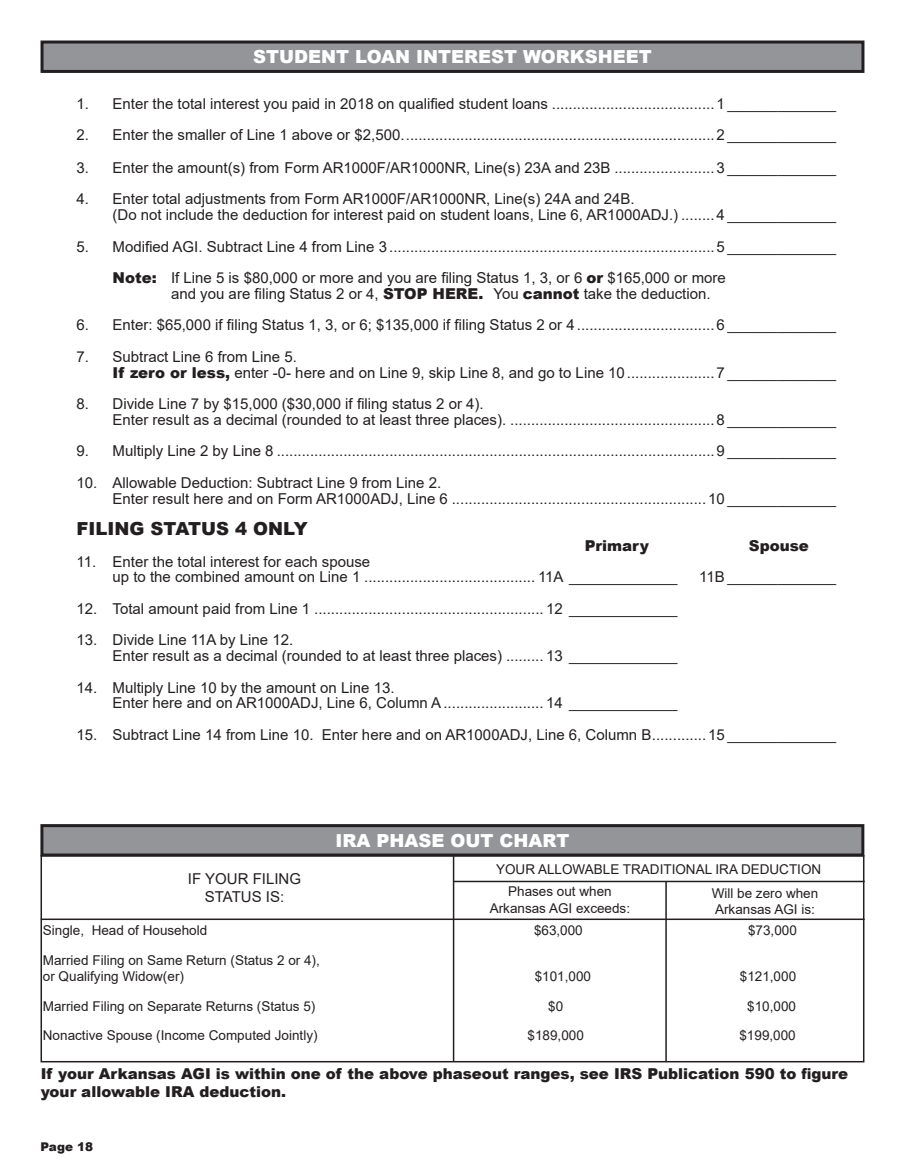
<style>
.page{position:relative;width:905px;height:1175px;background:#fff}
.page>*{position:absolute;margin:0;border:0;box-sizing:border-box;transform-origin:0 0}
.t1{font:900 18px "Arial";color:#fff}
.t2{font:900 18px "Arial";color:#231f20}
.t3{font:15px "Arial";color:#231f20}
.t4{font:900 15px/18px "Arial";color:#231f20}
.t5{font:13.5px "Arial";color:#231f20}
.t6{font:900 12px "Arial";color:#231f20}
.s1{font-weight:900}
</style>
<div class="page">
<div style="left:40px;top:855px;width:824px;height:207px;border:2px solid #231f20"></div>
<hr style="left:41px;top:918px;width:823px;height:2px;background:#231f20">
<hr style="left:453px;top:880px;width:411px;height:2px;background:#231f20">
<hr style="left:665px;top:881px;width:1px;height:180px;background:#231f20">
<hr style="left:453px;top:854px;width:1px;height:207px;background:#231f20">
<div style="left:42px;top:42px;width:820px;height:29px;background:#939598"></div>
<div style="left:40px;top:40px;width:824px;height:33px;border:3px solid #231f20"></div>
<div style="left:42px;top:825px;width:820px;height:30px;background:#939598"></div>
<div style="left:40px;top:824px;width:824px;height:32px;border:3px solid #231f20"></div>
<p class="t1" style="left:253px;top:44px;width:400px">STUDENT LOAN INTEREST WORKSHEET</p>
<p class="t3" style="left:76px;top:93px;width:761px">1. Enter the total interest you paid in 2018 on qualified student loans .......................................1 _____________</p>
<p class="t3" style="left:76px;top:125px;width:761px">2. Enter the smaller of Line 1 above or $2,500...........................................................................2 _____________</p>
<p class="t3" style="left:76px;top:157px;width:761px">3. Enter the amount(s) from Form AR1000F/AR1000NR, Line(s) 23A and 23B ........................3 _____________</p>
<p class="t3" style="left:76px;top:189px;width:559px">4. Enter total adjustments from Form AR1000F/AR1000NR, Line(s) 24A and 24B.</p>
<p class="t3" style="left:112px;top:204px;width:725px">(Do not include the deduction for interest paid on student loans, Line 6, AR1000ADJ.) ........4 _____________</p>
<p class="t3" style="left:76px;top:236px;width:761px">5. Modified AGI. Subtract Line 4 from Line 3 ..............................................................................5 _____________</p>
<p class="t3" style="left:112px;top:267px;width:614px"><span class="s1">Note:</span> If Line 5 is $80,000 or more and you are filing Status 1, 3, or 6 <span class="s1">or</span> $165,000 or more</p>
<p class="t3" style="left:171px;top:283px;width:541px">and you are filing Status 2 or 4, <span class="s1">STOP HERE.</span> You <span class="s1">cannot</span> take the deduction.</p>
<p class="t3" style="left:76px;top:315px;width:761px">6. Enter: $65,000 if filing Status 1, 3, or 6; $135,000 if filing Status 2 or 4 .................................6 _____________</p>
<p class="t3" style="left:76px;top:346px;width:222px">7. Subtract Line 6 from Line 5.</p>
<p class="t3" style="left:112px;top:362px;width:725px"><span class="s1">If zero or less,</span> enter -0- here and on Line 9, skip Line 8, and go to Line 10.....................7 _____________</p>
<p class="t3" style="left:76px;top:393px;width:409px">8. Divide Line 7 by $15,000 ($30,000 if filing status 2 or 4).</p>
<p class="t3" style="left:112px;top:409px;width:725px">Enter result as a decimal (rounded to at least three places). .................................................8 _____________</p>
<p class="t3" style="left:76px;top:441px;width:761px">9. Multiply Line 2 by Line 8 .........................................................................................................9 _____________</p>
<p class="t3" style="left:76px;top:472px;width:366px">10. Allowable Deduction: Subtract Line 9 from Line 2.</p>
<p class="t3" style="left:112px;top:488px;width:725px">Enter result here and on Form AR1000ADJ, Line 6 .............................................................10 _____________</p>
<p class="t2" style="left:76px;top:515px;width:233px">FILING STATUS 4 ONLY</p>
<p class="t4" style="left:584px;top:536px;width:66px">Primary</p>
<p class="t4" style="left:748px;top:536px;width:62px">Spouse</p>
<p class="t3" style="left:76px;top:551px;width:295px">11. Enter the total interest for each spouse</p>
<p class="t3" style="left:112px;top:567px;width:566px">up to the combined amount on Line 1 ......................................... 11A _____________</p>
<p class="t3" style="left:699px;top:567px;width:138px">11B _____________</p>
<p class="t3" style="left:76px;top:598px;width:602px">12. Total amount paid from Line 1 ....................................................... 12 _____________</p>
<p class="t3" style="left:76px;top:630px;width:218px">13. Divide Line 11A by Line 12.</p>
<p class="t3" style="left:112px;top:645px;width:566px">Enter result as a decimal (rounded to at least three places) ......... 13 _____________</p>
<p class="t3" style="left:76px;top:677px;width:319px">14. Multiply Line 10 by the amount on Line 13.</p>
<p class="t3" style="left:112px;top:693px;width:566px">Enter here and on AR1000ADJ, Line 6, Column A........................ 14 _____________</p>
<p class="t3" style="left:76px;top:724px;width:761px">15. Subtract Line 14 from Line 10. Enter here and on AR1000ADJ, Line 6, Column B.............15 _____________</p>
<p class="t3" style="left:188px;top:868px;width:115px">IF YOUR FILING</p>
<p class="t3" style="left:205px;top:886px;width:81px">STATUS IS:</p>
<p class="t1" style="left:335px;top:827px;width:235px">IRA PHASE OUT CHART</p>
<p class="t5" style="left:496px;top:859px;width:327px">YOUR ALLOWABLE TRADITIONAL IRA DEDUCTION</p>
<p class="t5" style="left:508px;top:882px;width:105px">Phases out when</p>
<p class="t5" style="left:489px;top:898px;width:142px">Arkansas AGI exceeds:</p>
<p class="t5" style="left:711px;top:884px;width:108px">Will be zero when</p>
<p class="t5" style="left:715px;top:900px;width:101px">Arkansas AGI is:</p>
<p class="t5" style="left:43px;top:920px;width:166px">Single, Head of Household</p>
<p class="t5" style="left:534px;top:920px;width:50px">$63,000</p>
<p class="t5" style="left:748px;top:920px;width:50px">$73,000</p>
<p class="t5" style="left:43px;top:950px;width:278px">Married Filing on Same Return (Status 2 or 4),</p>
<p class="t5" style="left:43px;top:966px;width:143px">or Qualifying Widow(er)</p>
<p class="t5" style="left:534px;top:966px;width:58px">$101,000</p>
<p class="t5" style="left:739px;top:966px;width:58px">$121,000</p>
<p class="t5" style="left:43px;top:996px;width:274px">Married Filing on Separate Returns (Status 5)</p>
<p class="t5" style="left:548px;top:996px;width:17px">$0</p>
<p class="t5" style="left:747px;top:996px;width:50px">$10,000</p>
<p class="t5" style="left:43px;top:1026px;width:276px">Nonactive Spouse (Income Computed Jointly)</p>
<p class="t5" style="left:527px;top:1026px;width:58px">$189,000</p>
<p class="t5" style="left:739px;top:1026px;width:58px">$199,000</p>
<p class="t4" style="left:41px;top:1064px;width:809px">If your Arkansas AGI is within one of the above phaseout ranges, see IRS Publication 590 to figure your allowable IRA deduction.</p>
<p class="t6" style="left:40px;top:1137px;width:54px">Page 18</p>
</div>
